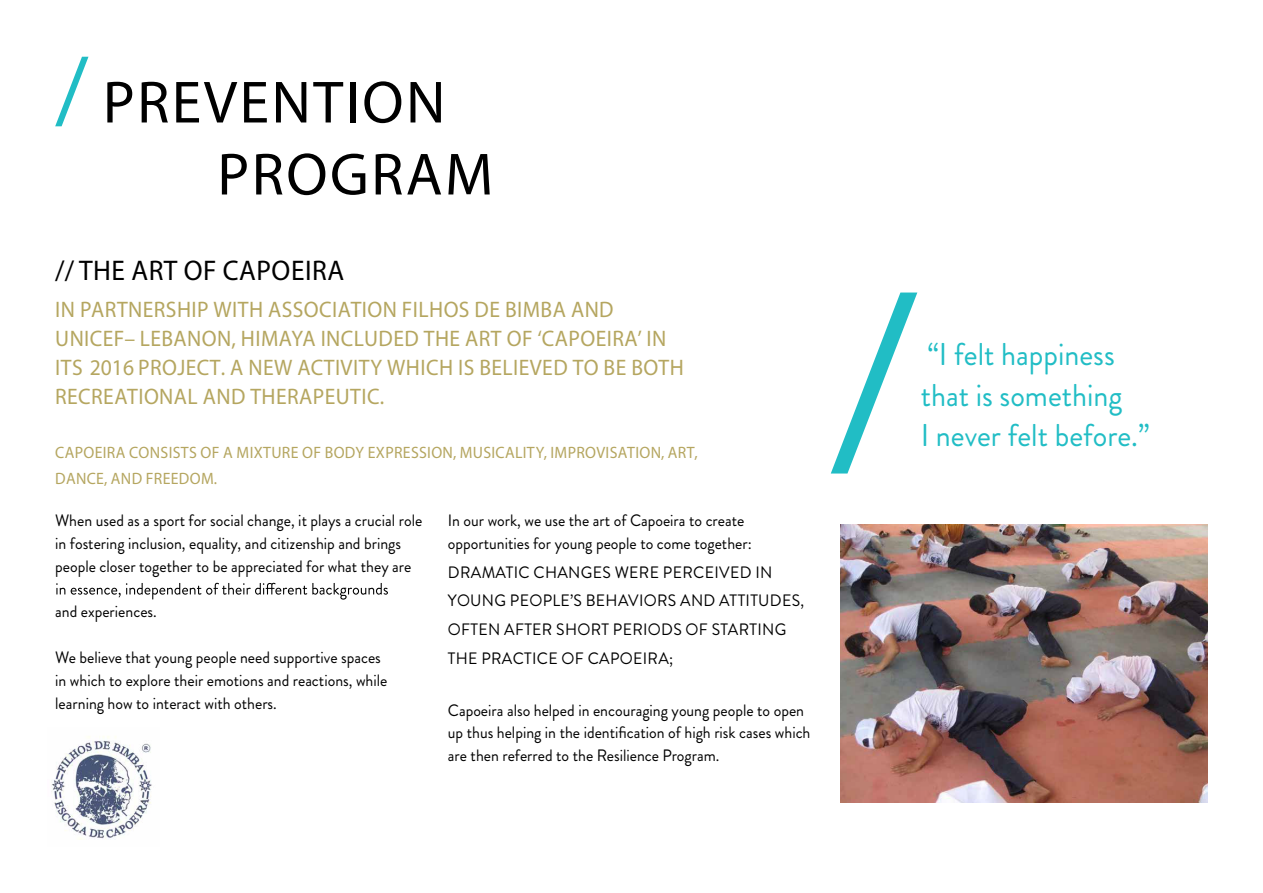
<style>
.page{position:relative;width:1263px;height:893px;background:#fff}
.page>*{position:absolute;margin:0;border:0;box-sizing:border-box;transform-origin:0 0}
.t1{font:300 249.6px "Brandon Grotesque";color:#21bdc5}
.t2{font:300 60px/72px "Brandon Grotesque";letter-spacing:.04em;color:#000}
.t3{font:31.5px/40.8px "Brandon Grotesque";color:#21bdc5;scale:.96 1}
.t4{font:300 28.5px "Brandon Grotesque";letter-spacing:.02em;color:#000;scale:.96 1}
.t5{font:500 22.5px/28.8px "Brandon Grotesque";letter-spacing:.02em;color:#b5a660;scale:.96 1}
.t6{font:16.5px/22.8px "Brandon Grotesque";color:#000;scale:.96 1}
.t7{font:16.5px/28.8px "Brandon Grotesque";letter-spacing:.02em;color:#000;scale:.96 1}
.t8{font:500 16.5px/25.8px "Brandon Grotesque";letter-spacing:.02em;color:#b5a660;scale:.96 1}
.s1{font-size:96px;color:#21bdc5}
</style>
<div class="page">
<svg style="left:56px;top:583px;width:332px;height:17px"></svg>
<img style="left:840px;top:524px;width:368px;height:279px">
<img style="left:51px;top:736px;width:101px;height:104px">
<h2 class="t2" style="left:217px;top:65px;width:277px;text-indent:-162px"><span class="s1">/</span> PREVENTION<br>PROGRAM</h2>
<h3 class="t4" style="left:55px;top:252px;width:302px">// THE ART OF CAPOEIRA</h3>
<h3 class="t5" style="left:55px;top:295px;width:656px">IN PARTNERSHIP WITH ASSOCIATION FILHOS DE BIMBA AND UNICEF– LEBANON, HIMAYA INCLUDED THE ART OF ‘CAPOEIRA’ IN ITS 2016 PROJECT. A NEW ACTIVITY WHICH IS BELIEVED TO BE BOTH RECREATIONAL AND THERAPEUTIC.</h3>
<p class="t8" style="left:55px;top:440px;width:671px">CAPOEIRA CONSISTS OF A MIXTURE OF BODY EXPRESSION, MUSICALITY, IMPROVISATION, ART,<br>DANCE, AND FREEDOM.</p>
<p class="t6" style="left:448px;top:509px;width:318px">In our work, we use the art of Capoeira to create opportunities for young people to come together:</p>
<p class="t7" style="left:448px;top:558px;width:372px">DRAMATIC CHANGES WERE PERCEIVED IN YOUNG PEOPLE’S BEHAVIORS AND ATTITUDES, OFTEN AFTER SHORT PERIODS OF STARTING THE PRACTICE OF CAPOEIRA;</p>
<p class="t6" style="left:448px;top:699px;width:379px">Capoeira also helped in encouraging young people to open up thus helping in the identification of high risk cases which are then referred to the Resilience Program.</p>
<p class="t6" style="left:55px;top:509px;width:384px">When used as a sport for social change, it plays a crucial role in fostering inclusion, equality, and citizenship and brings people closer together to be appreciated for what they are</p>
<p class="t6" style="left:55px;top:600px;width:107px">and experiences.</p>
<p class="t6" style="left:55px;top:646px;width:347px">We believe that young people need supportive spaces in which to explore their emotions and reactions, while learning how to interact with others.</p>
<h1 class="t1" style="left:831px;top:226px;width:87px">/</h1>
<h3 class="t3" style="left:921px;top:334px;width:240px">“I felt happiness that is something<br>I never felt before.”</h3>
</div>
